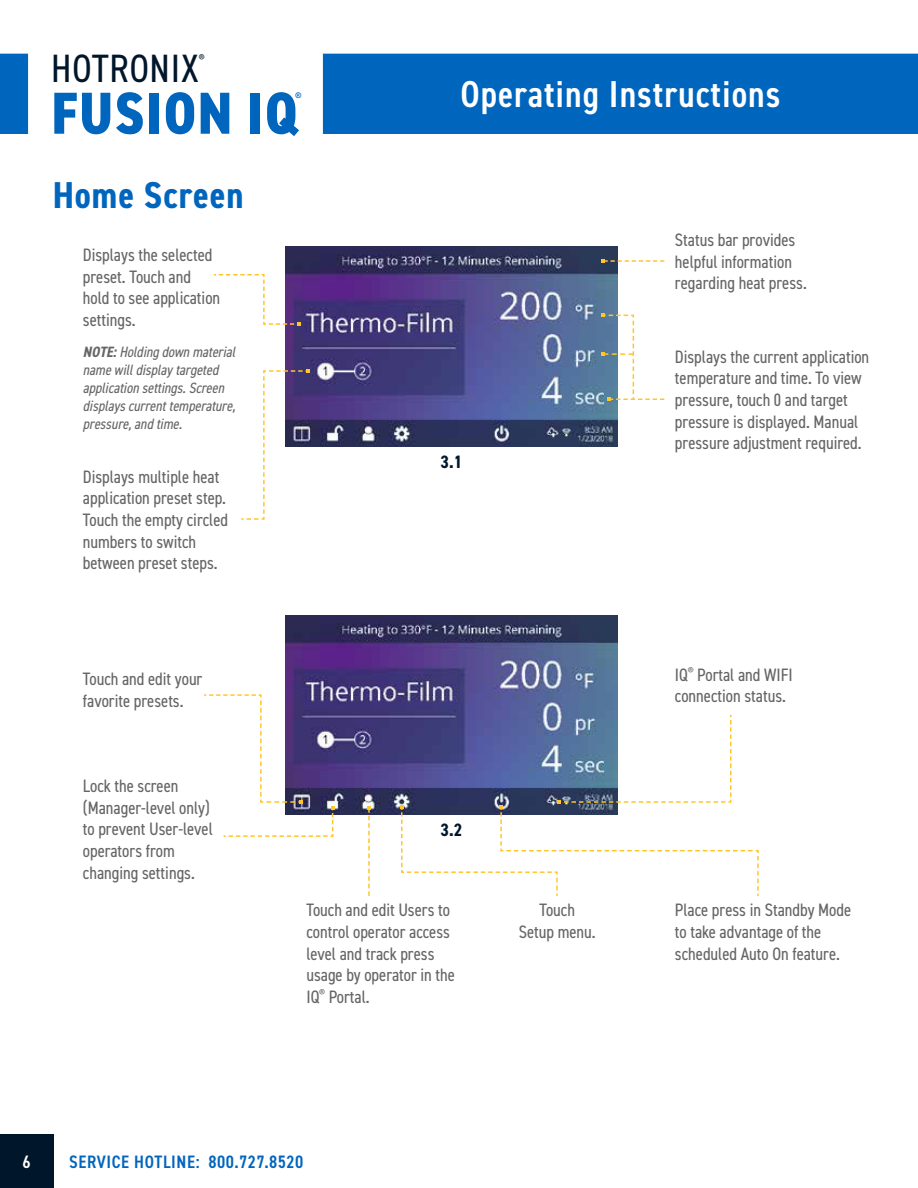
<style>
.page{position:relative;width:918px;height:1188px;background:#fff}
.page>*{position:absolute;margin:0;border:0;box-sizing:border-box;transform-origin:0 0}
.t1{font:800 condensed 59.4px "DIN2014";letter-spacing:.02em;color:#0065bd}
.t2{font:condensed 39.6px "DIN2014";letter-spacing:.02em;color:#00172b}
.t3{font:600 condensed 37.5px "DIN2014";letter-spacing:.025em;color:#fff}
.t4{font:700 condensed 37.5px "DIN2014";letter-spacing:.025em;color:#0065bd}
.t5{font:condensed 18px/21.6px "DIN2014";color:#666}
.t6{font:600 condensed 18px "DIN2014";letter-spacing:.035em;color:#0065bd}
.t7{font:700 condensed 18px "DIN2014";color:#00172b}
.t8{font:600 condensed 18px "DIN2014";color:#fff}
.t9{font:italic condensed 15px/18px "DIN2014";color:#666}
.t10{font:condensed 11.55px "DIN2014";color:#0065bd}
.t11{font:condensed 10.35px "DIN2014";color:#00172b}
.s1{font-weight:700}
</style>
<div class="page">
<div style="left:0;top:1135px;width:54px;height:53px;background:#00172b"></div>
<svg style="left:0;top:54px;width:918px;height:80px;fill:#0065bd"></svg>
<img style="left:285px;top:247px;width:333px;height:199px">
<img style="left:285px;top:615px;width:333px;height:200px">
<svg style="left:213px;top:273px;width:88px;height:53px"></svg>
<svg style="left:602px;top:259px;width:62px;height:4px"></svg>
<svg style="left:241px;top:369px;width:69px;height:151px"></svg>
<svg style="left:204px;top:694px;width:130px;height:143px"></svg>
<svg style="left:367px;top:806px;width:4px;height:90px"></svg>
<svg style="left:602px;top:314px;width:62px;height:87px"></svg>
<svg style="left:400px;top:713px;width:359px;height:183px"></svg>
<h2 class="t2" style="left:51px;top:42px;width:149px">HOTRONIX</h2>
<p class="t11" style="left:199px;top:52px;width:7px">®</p>
<h1 class="t1" style="left:51px;top:74px;width:249px">FUSION IQ</h1>
<p class="t10" style="left:295px;top:90px;width:8px">®</p>
<h3 class="t3" style="left:460px;top:69px;width:322px">Operating Instructions</h3>
<h3 class="t4" style="left:53px;top:170px;width:192px">Home Screen</h3>
<p class="t5" style="left:83px;top:243px;width:139px">Displays the selected preset. Touch and hold to see application settings.</p>
<p class="t9" style="left:83px;top:343px;width:158px"><span class="s1">NOTE:</span>Holdingdownmaterial namewilldisplaytargeted applicationsettings.Screen displayscurrenttemperature, pressure,andtime.</p>
<p class="t5" style="left:83px;top:465px;width:147px">Displays multiple heat application preset step.<br>Touch the empty circled numbers to switch between preset steps.</p>
<p class="t7" style="left:441px;top:449px;width:23px">3.1</p>
<p class="t5" style="left:675px;top:228px;width:133px">Status bar provides helpful information regarding heat press.</p>
<p class="t5" style="left:675px;top:345px;width:196px">Displays the current application temperature and time. To view pressure, touch 0 and target pressure is displayed. Manual pressure adjustment required.</p>
<p class="t5" style="left:83px;top:668px;width:121px">Touch and edit your favorite presets.</p>
<p class="t5" style="left:675px;top:663px;width:119px">IQ<sup>®</sup> Portal and WIFI connection status.</p>
<p class="t5" style="left:83px;top:775px;width:131px">Lock the screen (Manager-level only) to prevent User-level operators from changing settings.</p>
<p class="t7" style="left:441px;top:818px;width:23px">3.2</p>
<p class="t5" style="left:306px;top:899px;width:150px">Touch and edit Users to control operator access level and track press usage by operator in the<br>IQ<sup>®</sup> Portal.</p>
<p class="t5" style="left:519px;top:899px;width:78px;text-align:center">Touch<br>Setup menu.</p>
<p class="t5" style="left:675px;top:899px;width:178px">Place press in Standby Mode to take advantage of the scheduled Auto On feature.</p>
<p class="t8" style="left:23px;top:1150px;width:10px">6</p>
<p class="t6" style="left:69px;top:1150px;width:236px">SERVICE HOTLINE: 800.727.8520</p>
</div>
